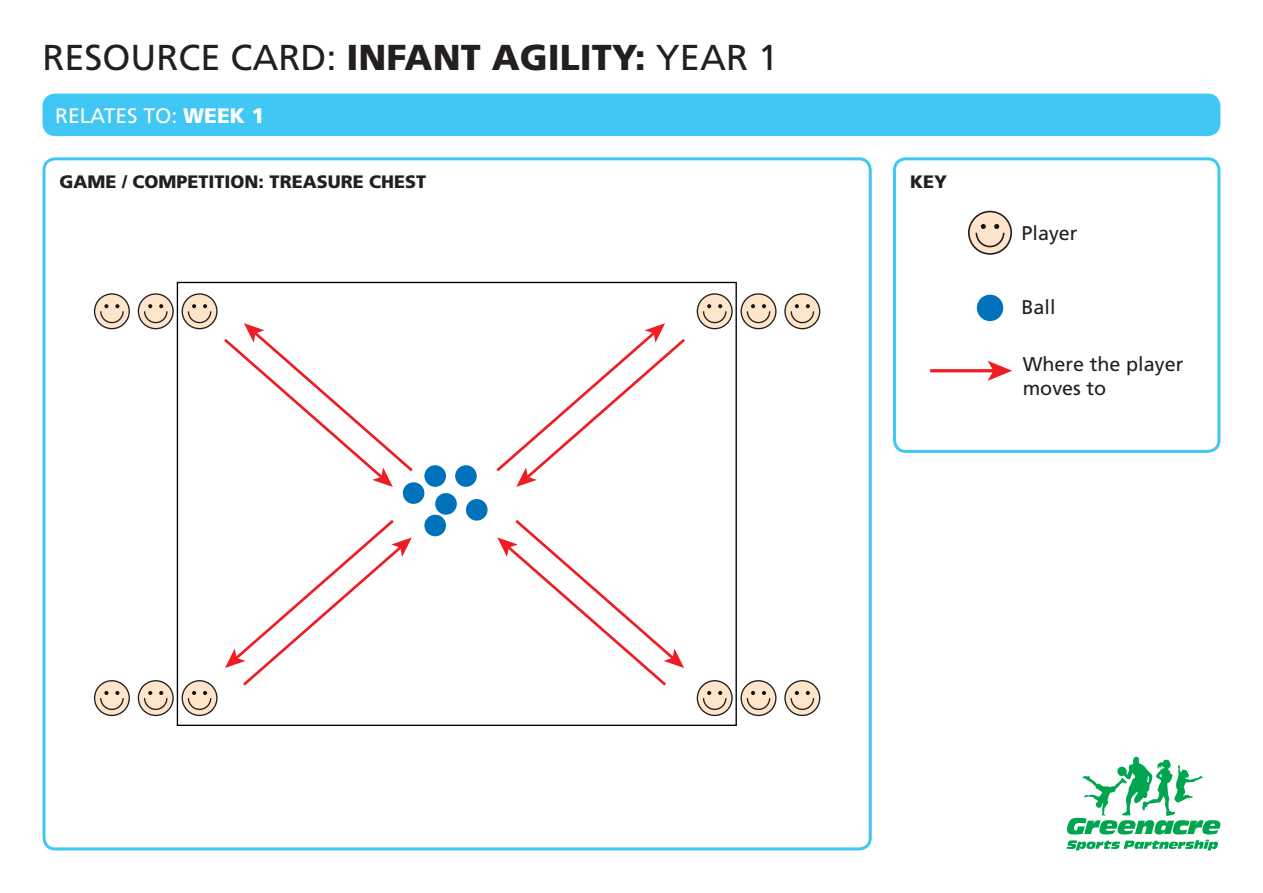
<style>
.page{position:relative;width:1263px;height:893px;background:#fff}
.page>*{position:absolute;margin:0;border:0;box-sizing:border-box;transform-origin:0 0}
.t1{font:36px "Frutiger CE";color:#231f20}
.lesson_objective{font:21px "Frutiger CE";color:#fff}
.t2{font:19.8px/23.7px "Frutiger LT";color:#231f20}
.lesson_subhead{font:900 18px "Frutiger CE";color:#231f20}
.s1{font-weight:900}
</style>
<div class="page">
<svg style="left:1066px;top:840px;width:152px;height:10px"></svg>
<svg style="left:1067px;top:757px;width:153px;height:77px"></svg>
<div style="left:43px;top:94px;width:1177px;height:42px;background:#40c7f4;border-radius:13px"></div>
<svg style="left:95px;top:294px;width:34px;height:35px"></svg>
<div style="left:94px;top:293px;width:36px;height:36px;border:1px solid #231f20;border-radius:50%"></div>
<svg style="left:99px;top:304px;width:25px;height:20px"></svg>
<svg style="left:138px;top:294px;width:35px;height:35px"></svg>
<div style="left:138px;top:293px;width:36px;height:36px;border:1px solid #231f20;border-radius:50%"></div>
<svg style="left:143px;top:304px;width:25px;height:20px"></svg>
<svg style="left:182px;top:294px;width:35px;height:35px"></svg>
<div style="left:182px;top:293px;width:36px;height:36px;border:1px solid #231f20;border-radius:50%"></div>
<svg style="left:187px;top:304px;width:25px;height:20px"></svg>
<svg style="left:697px;top:294px;width:35px;height:35px"></svg>
<div style="left:697px;top:293px;width:36px;height:36px;border:1px solid #231f20;border-radius:50%"></div>
<svg style="left:702px;top:304px;width:25px;height:20px"></svg>
<svg style="left:741px;top:294px;width:35px;height:35px"></svg>
<div style="left:740px;top:293px;width:36px;height:36px;border:1px solid #231f20;border-radius:50%"></div>
<svg style="left:746px;top:304px;width:25px;height:20px"></svg>
<svg style="left:785px;top:294px;width:35px;height:35px"></svg>
<div style="left:784px;top:293px;width:36px;height:36px;border:1px solid #231f20;border-radius:50%"></div>
<svg style="left:790px;top:304px;width:25px;height:20px"></svg>
<svg style="left:697px;top:681px;width:35px;height:34px"></svg>
<div style="left:697px;top:680px;width:36px;height:36px;border:1px solid #231f20;border-radius:50%"></div>
<svg style="left:702px;top:691px;width:25px;height:20px"></svg>
<svg style="left:741px;top:681px;width:35px;height:34px"></svg>
<div style="left:740px;top:680px;width:36px;height:36px;border:1px solid #231f20;border-radius:50%"></div>
<svg style="left:746px;top:691px;width:25px;height:20px"></svg>
<svg style="left:785px;top:681px;width:35px;height:34px"></svg>
<div style="left:784px;top:680px;width:36px;height:36px;border:1px solid #231f20;border-radius:50%"></div>
<svg style="left:790px;top:691px;width:25px;height:20px"></svg>
<div style="left:95px;top:681px;width:34px;height:34px;background:#fee5ca;border-radius:50%"></div>
<div style="left:94px;top:680px;width:36px;height:36px;border:1px solid #231f20;border-radius:50%"></div>
<svg style="left:99px;top:691px;width:25px;height:20px"></svg>
<svg style="left:138px;top:681px;width:35px;height:34px"></svg>
<div style="left:138px;top:680px;width:36px;height:36px;border:1px solid #231f20;border-radius:50%"></div>
<svg style="left:143px;top:691px;width:25px;height:20px"></svg>
<svg style="left:182px;top:681px;width:35px;height:34px"></svg>
<div style="left:182px;top:680px;width:36px;height:36px;border:1px solid #231f20;border-radius:50%"></div>
<svg style="left:187px;top:691px;width:25px;height:20px"></svg>
<svg style="left:225px;top:520px;width:187px;height:166px"></svg>
<svg style="left:497px;top:520px;width:187px;height:166px"></svg>
<svg style="left:224px;top:323px;width:189px;height:164px"></svg>
<svg style="left:496px;top:323px;width:189px;height:164px"></svg>
<div style="left:435px;top:493px;width:22px;height:22px;background:#0072bc;border-radius:50%"></div>
<div style="left:424px;top:515px;width:22px;height:21px;background:#0072bc;border-radius:50%"></div>
<div style="left:466px;top:499px;width:22px;height:22px;background:#0072bc;border-radius:50%"></div>
<div style="left:455px;top:465px;width:22px;height:22px;background:#0072bc;border-radius:50%"></div>
<div style="left:424px;top:465px;width:22px;height:22px;background:#0072bc;border-radius:50%"></div>
<div style="left:403px;top:482px;width:21px;height:22px;background:#0072bc;border-radius:50%"></div>
<div style="left:43px;top:157px;width:829px;height:693px;border:3px solid #40c7f4;border-radius:11px"></div>
<div style="left:969px;top:212px;width:42px;height:42px;background:#fee5ca;border-radius:50%"></div>
<div style="left:968px;top:211px;width:44px;height:44px;border:2px solid #231f20;border-radius:50%"></div>
<svg style="left:975px;top:224px;width:30px;height:24px"></svg>
<hr style="left:930px;top:369px;width:65px;height:3px;background:#ee1d23">
<svg style="left:987px;top:361px;width:25px;height:20px"></svg>
<div style="left:977px;top:295px;width:26px;height:26px;background:#0072bc;border-radius:50%"></div>
<div style="left:893px;top:157px;width:327px;height:296px;border:3px solid #40c7f4;border-radius:11px"></div>
<p class="t1" style="left:43px;top:37px;width:737px">RESOURCE CARD: <span class="s1">INFANT AGILITY:</span> YEAR 1</p>
<p class="lesson_objective" style="left:55px;top:103px;width:211px">RELATES TO: <span class="s1">WEEK 1</span></p>
<p class="lesson_subhead" style="left:60px;top:171px;width:368px">GAME / COMPETITION: TREASURE CHEST</p>
<p class="lesson_subhead" style="left:910px;top:171px;width:38px">KEY</p>
<p class="t2" style="left:1021px;top:221px;width:58px">Player</p>
<p class="t2" style="left:1021px;top:295px;width:36px">Ball</p>
<p class="t2" style="left:1023px;top:352px;width:162px">Where the player moves to</p>
</div>
